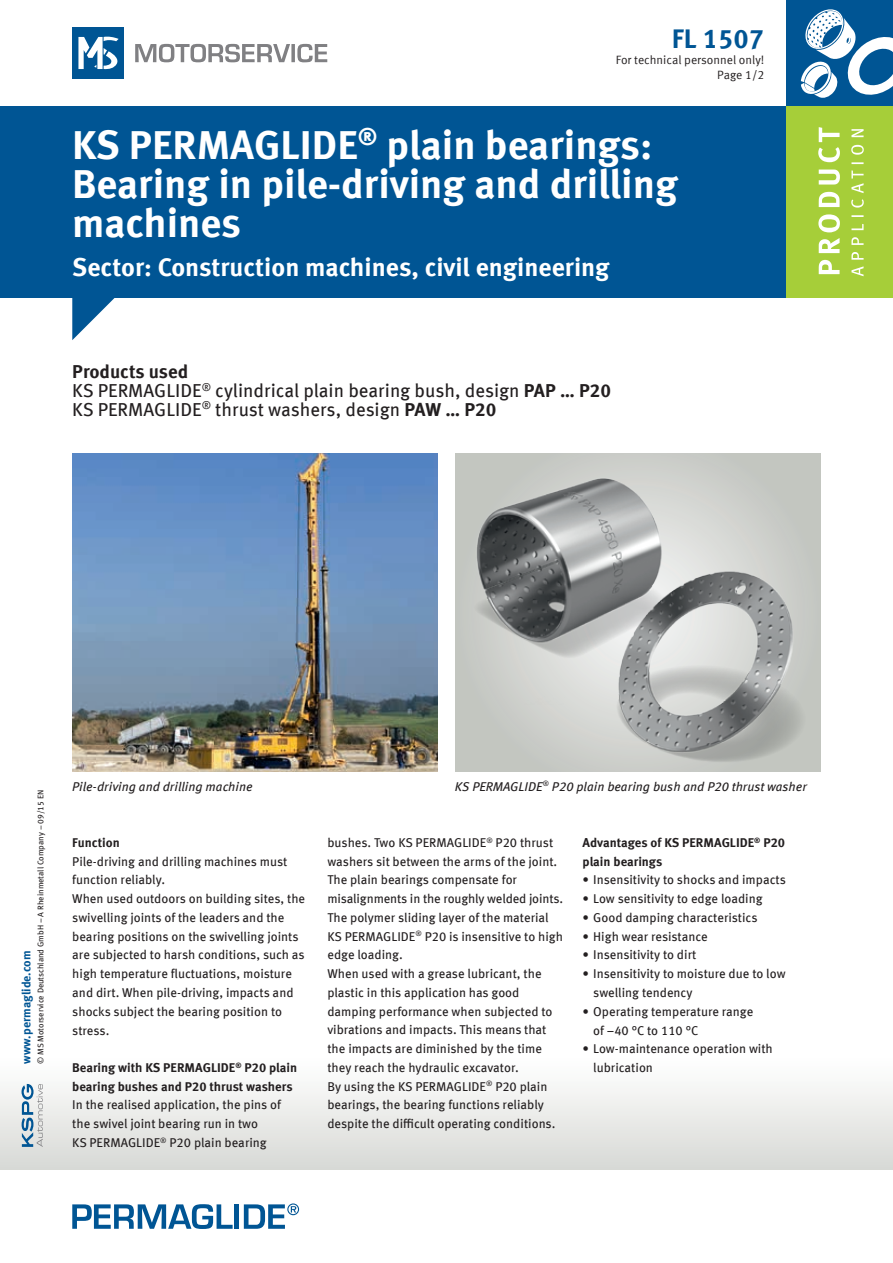
<style>
.page{position:relative;width:893px;height:1263px;background:#fff}
.page>*{position:absolute;margin:0;border:0;box-sizing:border-box;transform-origin:0 0}
.t1{font:700 40.5px/39px "Meta OFC";color:#fff}
.t2{font:700 27px "Meta OFC";color:#005594}
.t3{font:700 25.5px "Meta OFC";color:#fff}
.t4{font:18.75px/18.8px "Meta OFC";color:#231f20}
.t5{font:12.75px/18.8px "Meta OFC";color:#231f20}
.t6{font:700 12.75px/18.8px "Meta OFC";color:#231f20}
.t7{font:italic 12.75px "Meta OFC";color:#231f20}
.t8{font:12px/15px "Meta Offc Pro Norm";color:#231f20;text-align:right}
.t9{font:700 12px "Meta OFC";color:#005594}
.t10{font:8.25px "Meta OFC";color:#231f20}
.s1{font-weight:700}
</style>
<div class="page">
<div style="left:0;top:1054px;width:893px;height:115px;background:linear-gradient(to bottom,#fff,#d8d9d6)"></div>
<div style="left:0;top:106px;width:893px;height:192px;background:#005594"></div>
<svg style="left:72px;top:298px;width:43px;height:42px"></svg>
<svg style="left:135px;top:44px;width:192px;height:19px"></svg>
<div style="left:72px;top:28px;width:51px;height:51px;background:#005594"></div>
<svg style="left:78px;top:36px;width:41px;height:33px"></svg>
<svg style="left:22px;top:1084px;width:21px;height:63px"></svg>
<svg style="left:72px;top:1204px;width:161px;height:25px"></svg>
<div style="left:234px;top:1204px;width:5px;height:25px;background:#005594"></div>
<svg style="left:244px;top:1203px;width:55px;height:26px"></svg>
<div style="left:787px;top:0;width:106px;height:106px;background:#005594"></div>
<svg style="left:801px;top:9px;width:92px;height:89px"></svg>
<div style="left:787px;top:106px;width:106px;height:192px;background:#a6ce39"></div>
<svg style="left:851px;top:129px;width:13px;height:147px"></svg>
<svg style="left:818px;top:127px;width:22px;height:147px"></svg>
<svg style="left:455px;top:453px;width:366px;height:319px;background:#c8cac6"></svg>
<img style="left:72px;top:453px;width:366px;height:319px">
<img style="left:612px;top:568px;width:209px;height:197px">
<img style="left:455px;top:453px;width:278px;height:251px">
<h2 class="t2" style="left:672px;top:22px;width:94px">FL 1507</h2>
<p class="t8" style="left:616px;top:51px;width:150px">For technical personnel only!<br>Page 1/2</p>
<h1 class="t1" style="left:72px;top:126px;width:607px">KS PERMAGLIDE<sup>®</sup> plain bearings:<br>Bearing in pile-driving and drilling machines</h1>
<h3 class="t3" style="left:72px;top:251px;width:539px">Sector: Construction machines, civil engineering</h3>
<h3 class="t4" style="left:72px;top:362px;width:540px"><span class="s1">Products used<br></span>KS PERMAGLIDE<sup>®</sup> cylindrical plain bearing bush, design <span class="s1">PAP … P20<br></span>KS PERMAGLIDE<sup>®</sup> thrust washers, design <span class="s1">PAW … P20</span></h3>
<p class="t10" style="left:35px;top:1064px;width:276px;rotate:-90deg">© MS Motorservice Deutschland GmbH – A Rheinmetall Company – 09/15 EN</p>
<p class="t9" style="left:19px;top:1064px;width:115px;rotate:-90deg">www.permaglide.com</p>
<p class="t7" style="left:72px;top:778px;width:182px">Pile-driving and drilling machine</p>
<p class="t7" style="left:455px;top:778px;width:354px">KS PERMAGLIDE<sup>®</sup> P20 plain bearing bush and P20 thrust washer</p>
<p class="t6" style="left:72px;top:833px;width:49px">Function</p>
<p class="t5" style="left:72px;top:852px;width:234px">Pile-driving and drilling machines must function reliably.<br>When used outdoors on building sites, the swivelling joints of the leaders and the bearing positions on the swivelling joints are subjected to harsh conditions, such as high temperature fluctuations, moisture and dirt. When pile-driving, impacts and shocks subject the bearing position to stress.</p>
<p class="t6" style="left:72px;top:1058px;width:226px">Bearing with KS PERMAGLIDE<sup>®</sup> P20 plain bearing bushes and P20 thrust washers</p>
<p class="t5" style="left:72px;top:1096px;width:210px">In the realised application, the pins of the swivel joint bearing run in two<br>KS PERMAGLIDE<sup>®</sup> P20 plain bearing</p>
<p class="t5" style="left:327px;top:833px;width:237px">bushes. Two KS PERMAGLIDE<sup>®</sup> P20 thrust washers sit between the arms of the joint.<br>The plain bearings compensate for misalignments in the roughly welded joints.<br>The polymer sliding layer of the material KS PERMAGLIDE<sup>®</sup> P20 is insensitive to high edge loading.<br>When used with a grease lubricant, the plastic in this application has good damping performance when subjected to vibrations and impacts. This means that the impacts are diminished by the time they reach the hydraulic excavator.<br>By using the KS PERMAGLIDE<sup>®</sup> P20 plain bearings, the bearing functions reliably despite the difficult operating conditions.</p>
<p class="t6" style="left:583px;top:833px;width:204px">Advantages of KS PERMAGLIDE<sup>®</sup> P20 plain bearings</p>
<p class="t5" style="left:583px;top:871px;width:205px">• Insensitivity to shocks and impacts</p>
<p class="t5" style="left:583px;top:889px;width:182px">• Low sensitivity to edge loading</p>
<p class="t5" style="left:583px;top:908px;width:177px">• Good damping characteristics</p>
<p class="t5" style="left:583px;top:927px;width:127px">• High wear resistance</p>
<p class="t5" style="left:583px;top:946px;width:115px">• Insensitivity to dirt</p>
<p class="t5" style="left:593px;top:964px;width:194px;text-indent:-11px">• Insensitivity to moisture due to low swelling tendency</p>
<p class="t5" style="left:593px;top:1002px;width:162px;text-indent:-11px">• Operating temperature range of –40 °C to 110 °C</p>
<p class="t5" style="left:593px;top:1039px;width:181px;text-indent:-11px">• Low-maintenance operation with lubrication</p>
</div>
